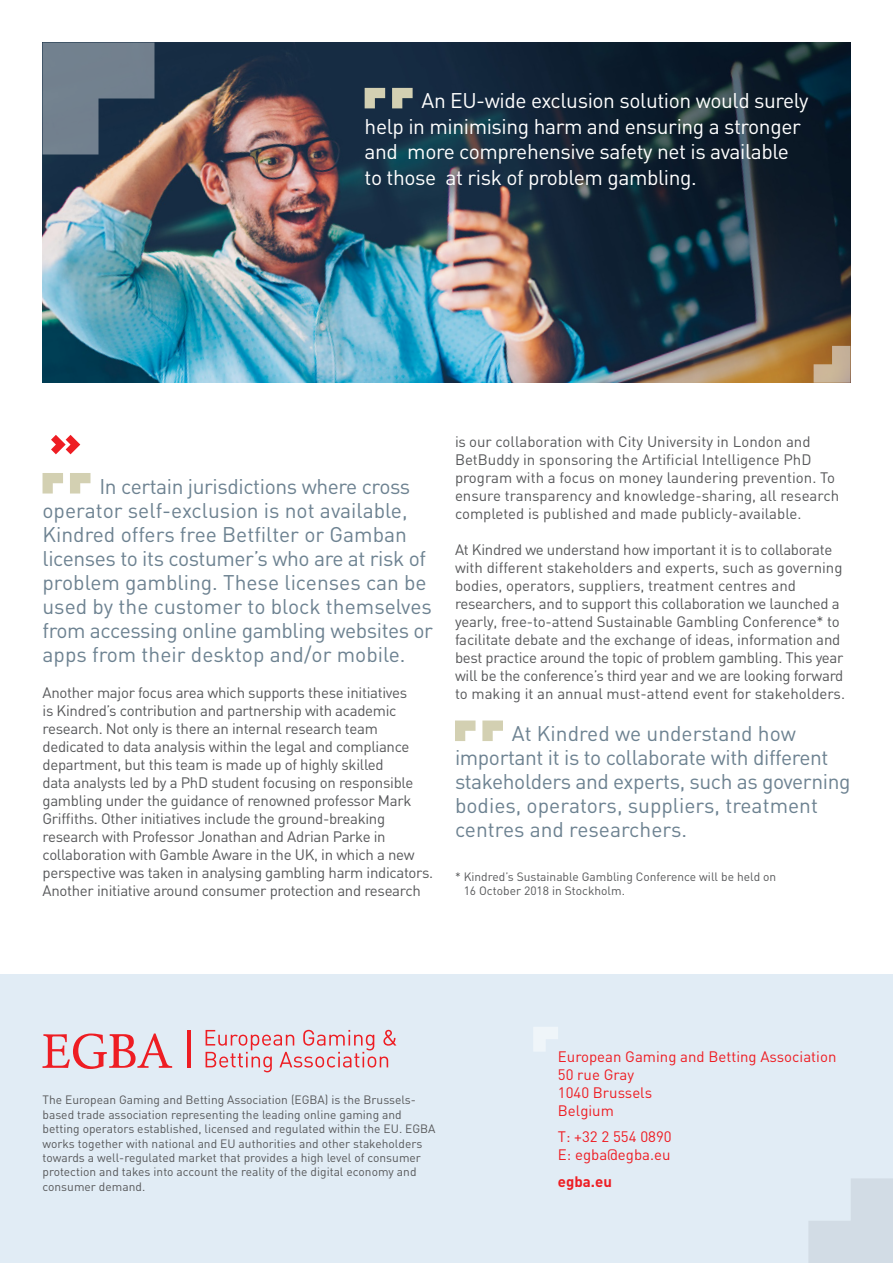
<style>
.page{position:relative;width:893px;height:1263px;background:#fff}
.page>*{position:absolute;margin:0;border:0;box-sizing:border-box;transform-origin:0 0}
.t1{font:21px/24px "DIN";letter-spacing:-.01em;color:#6d8291}
.t2{font:21px/25.5px "DIN";letter-spacing:-.02em;color:#fff}
.t3{font:15px/18px "DIN";letter-spacing:-.02em;color:#57585a}
.t4{font:15px/18px "DIN";color:#57585a}
.t5{font:15px "DIN";color:#ee1d23}
.t6{font:700 15px "DIN";color:#ee1d23}
.t7{font:12px/14.4px "DIN";color:#57585a}
</style>
<div class="page">
<img style="left:43px;top:43px;width:807px;height:340px">
<div style="left:0;top:974px;width:893px;height:289px;background:#e1ecf5"></div>
<svg style="left:70px;top:473px;width:20px;height:20px"></svg>
<svg style="left:43px;top:473px;width:20px;height:20px"></svg>
<svg style="left:482px;top:720px;width:21px;height:21px"></svg>
<svg style="left:455px;top:720px;width:20px;height:21px"></svg>
<svg style="left:43px;top:43px;width:111px;height:111px;background:#606f7e"></svg>
<svg style="left:814px;top:346px;width:36px;height:37px"></svg>
<svg style="left:392px;top:88px;width:21px;height:20px"></svg>
<svg style="left:365px;top:88px;width:20px;height:20px"></svg>
<svg style="left:43px;top:1033px;width:129px;height:36px"></svg>
<svg style="left:206px;top:1030px;width:190px;height:42px"></svg>
<hr style="left:187px;top:1031px;width:4px;height:37px;background:#ee1d23">
<svg style="left:533px;top:1027px;width:25px;height:24px"></svg>
<svg style="left:51px;top:435px;width:29px;height:19px"></svg>
<svg style="left:809px;top:1179px;width:84px;height:84px"></svg>
<p class="t2" style="left:365px;top:88px;width:446px;text-indent:57px">An EU-wide exclusion solution would surely help in minimising harm and ensuring a stronger and more comprehensive safety net is available to those at risk of problem gambling.</p>
<p class="t1" style="left:43px;top:473px;width:392px;text-indent:57px">In certain jurisdictions where cross operator self-exclusion is not available, Kindred offers free Betfilter or Gamban licenses to its costumer’s who are at risk of problem gambling. These licenses can be used by the customer to block themselves from accessing online gambling websites or apps from their desktop and/or mobile.</p>
<p class="t3" style="left:43px;top:683px;width:392px">Another major focus area which supports these initiatives<br>is Kindred’s contribution and partnership with academic research. Not only is there an internal research team dedicated to data analysis within the legal and compliance department, but this team is made up of highly skilled<br>data analysts led by a PhD student focusing on responsible gambling under the guidance of renowned professor Mark Griffiths. Other initiatives include the ground-breaking research with Professor Jonathan and Adrian Parke in collaboration with Gamble Aware in the UK, in which a new perspective was taken in analysing gambling harm indicators.<br>Another initiative around consumer protection and research</p>
<p class="t4" style="left:455px;top:432px;width:386px">is our collaboration with City University in London and BetBuddy in sponsoring the Artificial Intelligence PhD program with a focus on money laundering prevention. To ensure transparency and knowledge-sharing, all research completed is published and made publicly-available.</p>
<p class="t3" style="left:455px;top:540px;width:392px">At Kindred we understand how important it is to collaborate with different stakeholders and experts, such as governing bodies, operators, suppliers, treatment centres and researchers, and to support this collaboration we launched a yearly, free-to-attend Sustainable Gambling Conference* to facilitate debate and the exchange of ideas, information and best practice around the topic of problem gambling. This year will be the conference’s third year and we are looking forward to making it an annual must-attend event for stakeholders.</p>
<p class="t1" style="left:455px;top:721px;width:397px;text-indent:57px">At Kindred we understand how important it is to collaborate with different stakeholders and experts, such as governing bodies, operators, suppliers, treatment centres and researchers.</p>
<p class="t7" style="left:464px;top:869px;width:314px;text-indent:-9px">* Kindred’s Sustainable Gambling Conference will be held on<br>16 October 2018 in Stockholm.</p>
<p class="t7" style="left:43px;top:1092px;width:395px">The European Gaming and Betting Association (EGBA) is the Brussels&shy;based trade association representing the leading online gaming and betting operators established, licensed and regulated within the EU. EGBA works together with national and EU authorities and other stakeholders towards a well-regulated market that provides a high level of consumer protection and takes into account the reality of the digital economy and consumer demand.</p>
<p class="t5" style="left:558px;top:1047px;width:280px">European Gaming and Betting Association</p>
<p class="t5" style="left:558px;top:1065px;width:78px">50 rue Gray</p>
<p class="t5" style="left:558px;top:1083px;width:96px">1040 Brussels</p>
<p class="t5" style="left:558px;top:1101px;width:57px">Belgium</p>
<p class="t5" style="left:558px;top:1127px;width:115px">T: +32 2 554 0890</p>
<p class="t5" style="left:558px;top:1145px;width:114px">E: egba@egba.eu</p>
<p class="t6" style="left:558px;top:1171px;width:56px">egba.eu</p>
</div>
